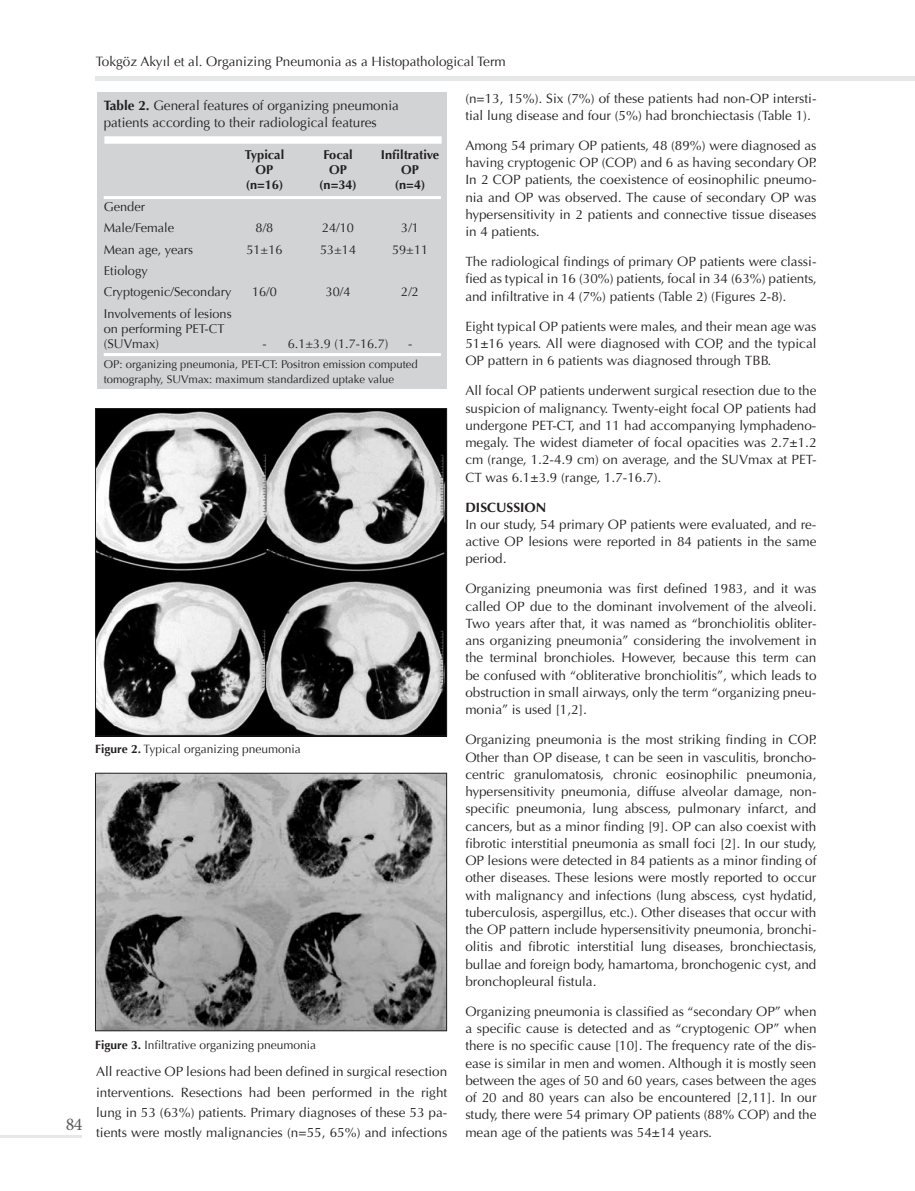
<style>
.page{position:relative;width:915px;height:1191px;background:#fff}
.page>*{position:absolute;margin:0;border:0;box-sizing:border-box;transform-origin:0 0}
.t1{font:18px "Minion Pro";color:#58595b}
.t2{font:13.5px/17.2px "Optima Normal Tr";color:#231f20;text-align:justify}
.t3{font:13.5px/16.2px "Optima";color:#231f20}
.t4{font:13.5px "Optima Bold Tr";color:#231f20}
.t5{font:12.75px/21.5px "Optima";color:#231f20}
.t6{font:700 12.75px "Optima";color:#231f20}
.t7{font:12px "Optima";color:#231f20}
.t8{font:11.25px/14.2px "Optima";color:#231f20}
.s1{font-weight:700}
</style>
<div class="page">
<div style="left:97px;top:92px;width:349px;height:297px;background:#d1d3d4"></div>
<div style="left:104px;top:136px;width:337px;height:8px;background:#fff"></div>
<hr style="left:104px;top:196px;width:337px;height:3px;background:#fff">
<hr style="left:104px;top:353px;width:337px;height:3px;background:#fff">
<img style="left:97px;top:410px;width:347px;height:324px">
<div style="left:95px;top:408px;width:351px;height:328px;border:1px solid #231f20"></div>
<img style="left:97px;top:775px;width:347px;height:254px">
<div style="left:95px;top:773px;width:351px;height:258px;border:1px solid #231f20"></div>
<hr style="left:0;top:1135px;width:82px;height:3px;background:#e6e7e8">
<hr style="left:96px;top:77px;width:818px;height:4px;background:#e6e7e8">
<h1 class="t1" style="left:66px;top:1112px;width:18px">84</h1>
<p class="t3" style="left:96px;top:54px;width:411px">Tokgöz Akyıl et al. Organizing Pneumonia as a Histopathological Term</p>
<p class="t3" style="left:104px;top:98px;width:296px"><span class="s1">Table 2.</span> General features of organizing pneumonia patients according to their radiological features</p>
<p class="t6" style="left:245px;top:148px;width:41px">Typical</p>
<p class="t6" style="left:323px;top:148px;width:31px">Focal</p>
<p class="t6" style="left:381px;top:148px;width:60px">Infiltrative</p>
<p class="t6" style="left:255px;top:163px;width:19px">OP</p>
<p class="t6" style="left:329px;top:163px;width:19px">OP</p>
<p class="t6" style="left:401px;top:163px;width:19px">OP</p>
<p class="t6" style="left:246px;top:178px;width:39px">(n=16)</p>
<p class="t6" style="left:319px;top:178px;width:39px">(n=34)</p>
<p class="t6" style="left:395px;top:178px;width:32px">(n=4)</p>
<p class="t5" style="left:104px;top:196px;width:72px">Gender<br>Male/Female</p>
<p class="t5" style="left:255px;top:217px;width:19px">8/8</p>
<p class="t5" style="left:322px;top:217px;width:33px">24/10</p>
<p class="t5" style="left:401px;top:217px;width:19px">3/1</p>
<p class="t5" style="left:104px;top:239px;width:91px">Mean age, years</p>
<p class="t5" style="left:246px;top:239px;width:38px">51±16</p>
<p class="t5" style="left:320px;top:239px;width:38px">53±14</p>
<p class="t5" style="left:392px;top:239px;width:38px">59±11</p>
<p class="t5" style="left:104px;top:260px;width:129px">Etiology<br>Cryptogenic/Secondary</p>
<p class="t5" style="left:252px;top:281px;width:26px">16/0</p>
<p class="t5" style="left:325px;top:281px;width:26px">30/4</p>
<p class="t5" style="left:401px;top:281px;width:19px">2/2</p>
<p class="t5" style="left:104px;top:306px;width:129px;line-height:15px">Involvements of lesions on performing PET-CT (SUVmax)</p>
<p class="t5" style="left:262px;top:333px;width:127px">- 6.1±3.9 (1.7-16.7)</p>
<p class="t5" style="left:408px;top:333px;width:6px">-</p>
<p class="t8" style="left:104px;top:357px;width:315px">OP: organizing pneumonia, PET-CT: Positron emission computed tomography, SUVmax: maximum standardized uptake value</p>
<p class="t7" style="left:95px;top:741px;width:207px"><span class="s1">Figure 2.</span> Typical organizing pneumonia</p>
<p class="t7" style="left:95px;top:1037px;width:222px"><span class="s1">Figure 3.</span> Infiltrative organizing pneumonia</p>
<p class="t2" style="left:96px;top:1062px;width:352px;line-height:20.1px">All reactive OP lesions had been defined in surgical resection interventions. Resections had been performed in the right lung in 53 (63%) patients. Primary diagnoses of these 53 pa&shy;tients were mostly malignancies (n=55, 65%) and infections</p>
<p class="t2" style="left:465px;top:89px;width:352px">(n=13, 15%). Six (7%) of these patients had non-OP intersti&shy;tial lung disease and four (5%) had bronchiectasis (Table 1).</p>
<p class="t2" style="left:465px;top:137px;width:352px">Among 54 primary OP patients, 48 (89%) were diagnosed as having cryptogenic OP (COP) and 6 as having secondary OP.<br>In 2 COP patients, the coexistence of eosinophilic pneumo&shy;nia and OP was observed. The cause of secondary OP was hypersensitivity in 2 patients and connective tissue diseases in 4 patients.</p>
<p class="t2" style="left:465px;top:253px;width:352px">The radiological findings of primary OP patients were classi&shy;fied as typical in 16 (30%) patients, focal in 34 (63%) patients, and infiltrative in 4 (7%) patients (Table 2) (Figures 2-8).</p>
<p class="t2" style="left:465px;top:317px;width:352px">Eight typical OP patients were males, and their mean age was 51±16 years. All were diagnosed with COP, and the typical OP pattern in 6 patients was diagnosed through TBB.</p>
<p class="t2" style="left:465px;top:382px;width:352px">All focal OP patients underwent surgical resection due to the suspicion of malignancy. Twenty-eight focal OP patients had undergone PET-CT, and 11 had accompanying lymphadeno&shy;megaly. The widest diameter of focal opacities was 2.7±1.2 cm (range, 1.2-4.9 cm) on average, and the SUVmax at PET-CT was 6.1±3.9 (range, 1.7-16.7).</p>
<p class="t4" style="left:465px;top:498px;width:82px">DISCUSSION</p>
<p class="t2" style="left:465px;top:516px;width:352px">In our study, 54 primary OP patients were evaluated, and re&shy;active OP lesions were reported in 84 patients in the same period.</p>
<p class="t2" style="left:465px;top:580px;width:352px">Organizing pneumonia was first defined 1983, and it was called OP due to the dominant involvement of the alveoli.<br>Two years after that, it was named as “bronchiolitis obliter&shy;ans organizing pneumonia” considering the involvement in the terminal bronchioles. However, because this term can be confused with “obliterative bronchiolitis”, which leads to obstruction in small airways, only the term “organizing pneu&shy;monia” is used [1,2].</p>
<p class="t2" style="left:465px;top:731px;width:352px">Organizing pneumonia is the most striking finding in COP.<br>Other than OP disease, t can be seen in vasculitis, broncho&shy;centric granulomatosis, chronic eosinophilic pneumonia, hypersensitivity pneumonia, diffuse alveolar damage, non&shy;specific pneumonia, lung abscess, pulmonary infarct, and cancers, but as a minor finding [9]. OP can also coexist with fibrotic interstitial pneumonia as small foci [2]. In our study, OP lesions were detected in 84 patients as a minor finding of other diseases. These lesions were mostly reported to occur with malignancy and infections (lung abscess, cyst hydatid, tuberculosis, aspergillus, etc.). Other diseases that occur with the OP pattern include hypersensitivity pneumonia, bronchi&shy;olitis and fibrotic interstitial lung diseases, bronchiectasis, bullae and foreign body, hamartoma, bronchogenic cyst, and bronchopleural fistula.</p>
<p class="t2" style="left:465px;top:1002px;width:352px">Organizing pneumonia is classified as “secondary OP” when a specific cause is detected and as “cryptogenic OP” when there is no specific cause [10]. The frequency rate of the dis&shy;ease is similar in men and women. Although it is mostly seen between the ages of 50 and 60 years, cases between the ages of 20 and 80 years can also be encountered [2,11]. In our study, there were 54 primary OP patients (88% COP) and the mean age of the patients was 54±14 years.</p>
</div>
